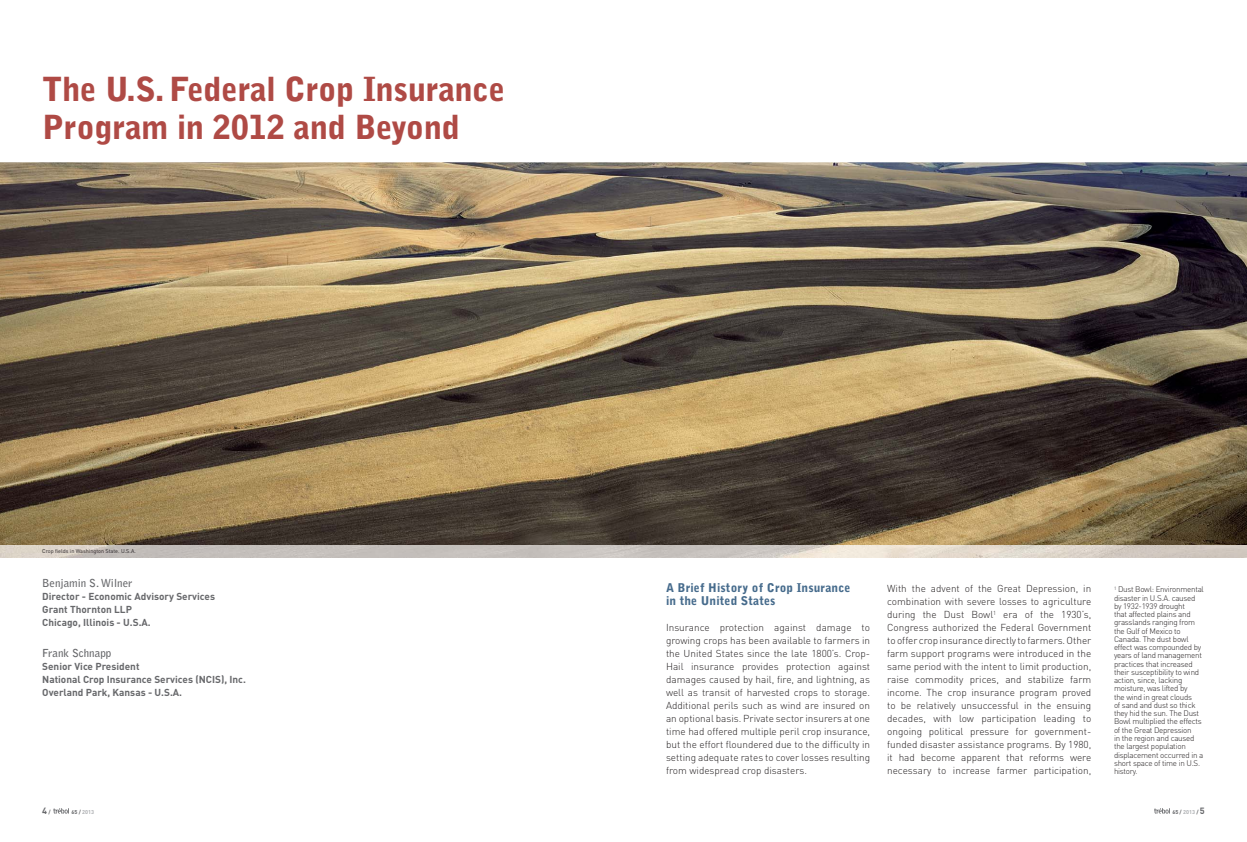
<style>
.page{position:relative;width:1247px;height:842px;background:#fff}
.page>*{position:absolute;margin:0;border:0;box-sizing:border-box;transform-origin:0 0}
.t1{font:900 33px/38px "Bell Gothic Std";letter-spacing:-.01em;color:#af4a45}
.t2{font:900 12px/13px "Bell Gothic Std";letter-spacing:.01em;color:#466b8c}
.t3{font:700 11px "Bell Gothic Std";color:#67686b}
.t4{font:300 10px/13px "DIN";color:#231f20;text-align:justify}
.t5{font:700 10px/13px "DIN";color:#67686b}
.t6{font:700 9px "DIN";color:#67686b}
.t7{font:300 8px/8.3px "DIN";letter-spacing:-.03em;color:#231f20}
.t8{font:5.5px "DIN";color:#231f20}
.t9{font:700 5.5px "DIN";color:#67686b}
.t10{font:700 5.5px "DIN";color:#aeb0b3}
.s1{font-size:5.5px}
.s2{color:#67686b}
.s3{color:#aeb0b3}
.s4{font-size:9px}
</style>
<div class="page">
<svg style="left:53px;top:808px;width:16px;height:5px"></svg>
<svg style="left:1154px;top:808px;width:16px;height:5px"></svg>
<img style="left:0;top:162px;width:1247px;height:383px">
<img style="left:0;top:545px;width:1247px;height:12px">
<h1 class="t1" style="left:42px;top:72px;width:464px">The U.S. Federal Crop Insurance<br>Program in 2012 and Beyond</h1>
<p class="t8" style="left:42px;top:549px;width:95px">Crop fields in Washington State. U.S.A.</p>
<p class="t3" style="left:42px;top:578px;width:92px">Benjamin S. Wilner</p>
<p class="t5" style="left:42px;top:591px;width:174px">Director - Economic Advisory Services<br>Grant Thornton LLP<br>Chicago, Illinois - U.S.A.</p>
<p class="t3" style="left:42px;top:648px;width:71px">Frank Schnapp</p>
<p class="t5" style="left:42px;top:661px;width:205px">Senior Vice President<br>National Crop Insurance Services (NCIS), Inc.<br>Overland Park, Kansas - U.S.A.</p>
<p class="t2" style="left:666px;top:582px;width:186px">A Brief History of Crop Insurance in the United States</p>
<p class="t4" style="left:666px;top:622px;width:206px">Insurance protection against damage to growing crops has been available to farmers in the United States since the late 1800’s. Crop-Hail insurance provides protection against damages caused by hail, fire, and lightning, as well as transit of harvested crops to storage.<br>Additional perils such as wind are insured on an optional basis. Private sector insurers at one time had offered multiple peril crop insurance, but the effort floundered due to the difficulty in setting adequate rates to cover losses resulting from widespread crop disasters.</p>
<p class="t4" style="left:887px;top:583px;width:206px">With the advent of the Great Depression, in combination with severe losses to agriculture during the Dust Bowl<sup>1</sup> era of the 1930’s, Congress authorized the Federal Government to offer crop insurance directly to farmers. Other farm support programs were introduced in the same period with the intent to limit production, raise commodity prices, and stabilize farm income. The crop insurance program proved to be relatively unsuccessful in the ensuing decades, with low participation leading to ongoing political pressure for government&shy;funded disaster assistance programs. By 1980, it had become apparent that reforms were necessary to increase farmer participation,</p>
<p class="t7" style="left:1114px;top:586px;width:91px"><sup>1</sup> Dust Bowl: Environmental disaster in U.S.A. caused by 1932-1939 drought<br>that affected plains and grasslands ranging from the Gulf of Mexico to<br>Canada. The dust bowl effect was compounded by years of land management practices that increased their susceptibility to wind action, since, lacking moisture, was lifted by<br>the wind in great clouds<br>of sand and dust so thick they hid the sun. The Dust<br>Bowl multiplied the effects of the Great Depression<br>in the region and caused the largest population displacement occurred in a short space of time in U.S. history.</p>
<p class="t6" style="left:42px;top:807px;width:10px">4 <span class="s1">/</span></p>
<p class="t10" style="left:72px;top:809px;width:24px"><span class="s2">65 /</span> 2013</p>
<p class="t9" style="left:1172px;top:809px;width:34px">65 / <span class="s3">2013</span> / <span class="s4">5</span></p>
</div>
